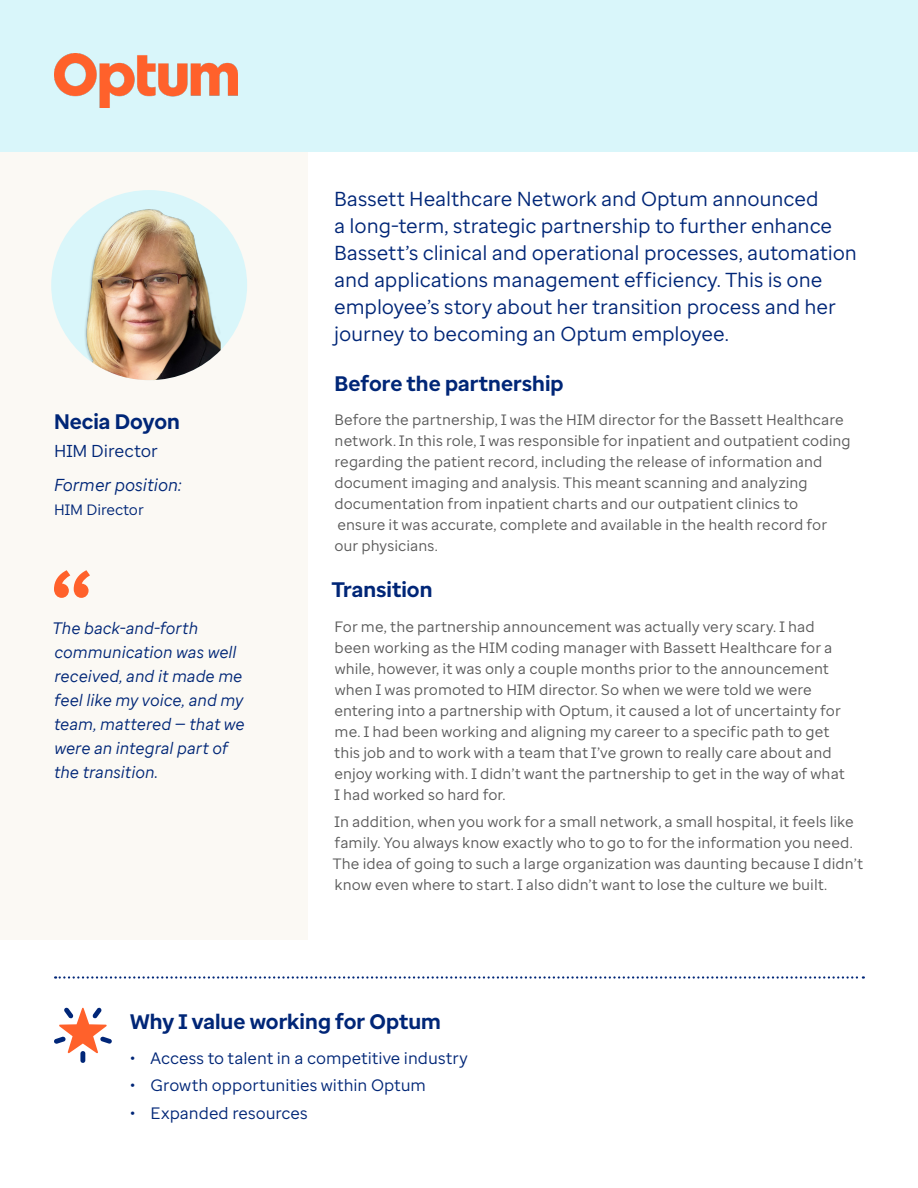
<style>
.page{position:relative;width:918px;height:1188px;background:#fff}
.page>*{position:absolute;margin:0;border:0;box-sizing:border-box;transform-origin:0 0}
.t1{font:700 21px "Optum Sans";color:#002677}
.t2{font:20.25px/27px "Optum Sans";letter-spacing:-.005em;color:#002677}
.t3{font:italic 17.25px "Optum Sans";color:#002677}
.t4{font:17.25px "Optum Sans";color:#002677}
.t5{font:italic 16.5px/24px "Optum Sans";color:#002677}
.t6{font:16.5px "Optum Sans";color:#002677}
.t7{font:15px/21px "Optum Sans";letter-spacing:.005em;color:#5a5a5a}
.t8{font:15px "Optum Sans";color:#002677}
</style>
<div class="page">
<div style="left:0;top:151px;width:308px;height:789px;background:#fbf9f4"></div>
<div style="left:0;top:0;width:918px;height:151px;background:#d9f6fa"></div>
<svg style="left:54px;top:570px;width:36px;height:28px"></svg>
<img style="left:54px;top:54px;width:184px;height:53px">
<svg style="left:55px;top:976px;width:809px;height:3px"></svg>
<svg style="left:54px;top:1007px;width:58px;height:56px"></svg>
<div style="left:51px;top:190px;width:196px;height:190px;background:#d9f6fa;border-radius:50%"></div>
<img style="left:62px;top:190px;width:159px;height:190px">
<p class="t1" style="left:54px;top:407px;width:127px">Necia Doyon</p>
<p class="t4" style="left:54px;top:440px;width:105px">HIM Director</p>
<p class="t3" style="left:54px;top:474px;width:129px">Former position:</p>
<p class="t8" style="left:54px;top:500px;width:91px">HIM Director</p>
<p class="t5" style="left:52px;top:616px;width:194px">The back-and-forth communication was well received, and it made me feel like my voice, and my team, mattered — that we were an integral part of the transition.</p>
<p class="t2" style="left:334px;top:185px;width:525px">Bassett Healthcare Network and Optum announced<br>a long-term, strategic partnership to further enhance Bassett’s clinical and operational processes, automation and applications management efficiency. This is one employee’s story about her transition process and her journey to becoming an Optum employee.</p>
<p class="t1" style="left:334px;top:370px;width:231px">Before the partnership</p>
<p class="t7" style="left:334px;top:410px;width:518px">Before the partnership, I was the HIM director for the Bassett Healthcare network. In this role, I was responsible for inpatient and outpatient coding regarding the patient record, including the release of information and document imaging and analysis. This meant scanning and analyzing documentation from inpatient charts and our outpatient clinics to<br>ensure it was accurate, complete and available in the health record for our physicians.</p>
<p class="t1" style="left:332px;top:576px;width:102px">Transition</p>
<p class="t7" style="left:334px;top:616px;width:512px">For me, the partnership announcement was actually very scary. I had been working as the HIM coding manager with Bassett Healthcare for a while, however, it was only a couple months prior to the announcement when I was promoted to HIM director. So when we were told we were entering into a partnership with Optum, it caused a lot of uncertainty for me. I had been working and aligning my career to a specific path to get this job and to work with a team that I’ve grown to really care about and enjoy working with. I didn’t want the partnership to get in the way of what I had worked so hard for.</p>
<p class="t7" style="left:333px;top:812px;width:532px">In addition, when you work for a small network, a small hospital, it feels like family. You always know exactly who to go to for the information you need.<br>The idea of going to such a large organization was daunting because I didn’t know even where to start. I also didn’t want to lose the culture we built.</p>
<p class="t1" style="left:130px;top:1008px;width:312px">Why I value working for Optum</p>
<p class="t6" style="left:130px;top:1047px;width:339px">• Access to talent in a competitive industry</p>
<p class="t6" style="left:130px;top:1075px;width:297px">• Growth opportunities within Optum</p>
<p class="t6" style="left:130px;top:1102px;width:179px">• Expanded resources</p>
</div>
